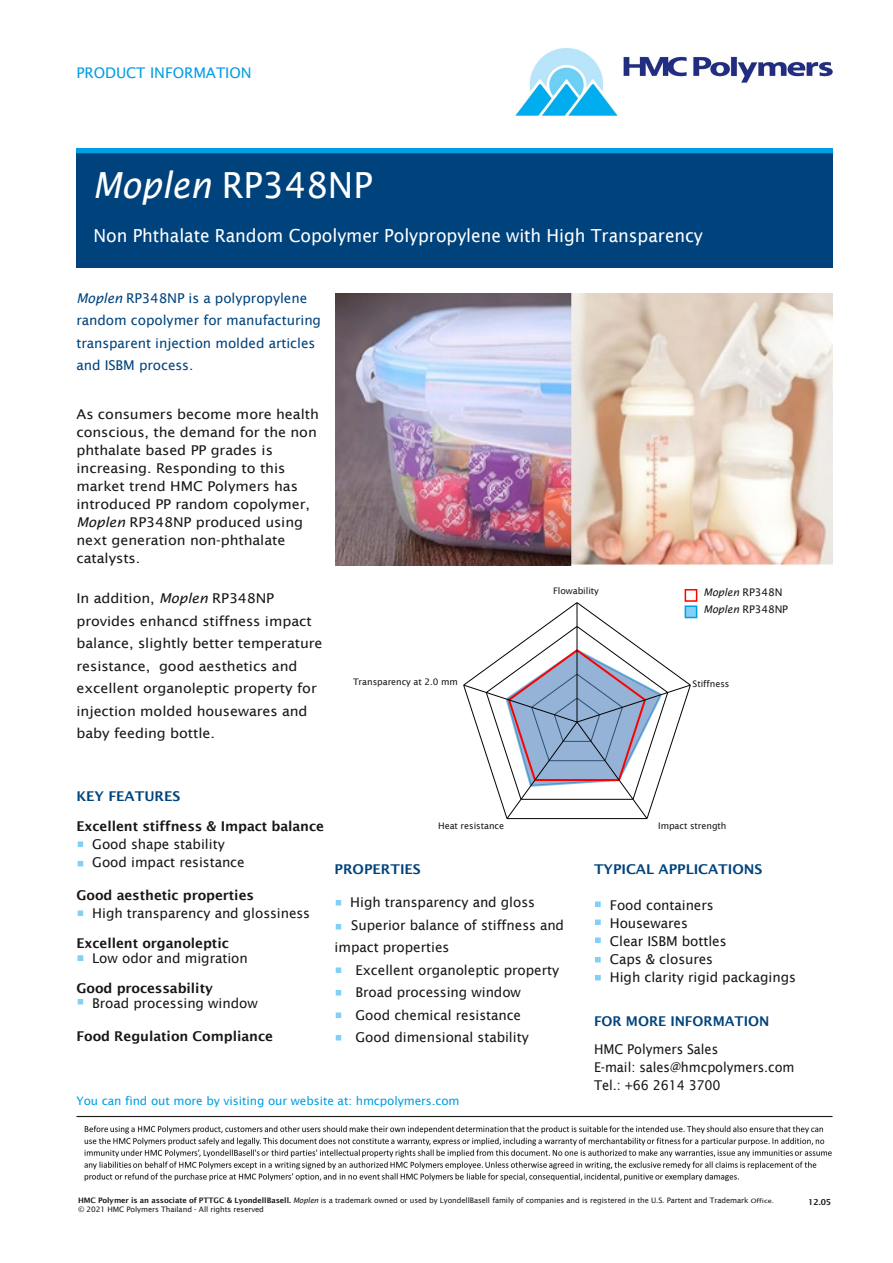
<style>
.page{position:relative;width:893px;height:1263px;background:#fff}
.page>*{position:absolute;margin:0;border:0;box-sizing:border-box;transform-origin:0 0}
.t1{font:36px "Lucida Sans";letter-spacing:-.005em;color:#fff;scale:.96 1}
.t2{font:18px "Lucida Sans";letter-spacing:-.005em;color:#fff;scale:.96 1}
.t3{font:14.7px "Lucida Sans";letter-spacing:-.005em;color:#009ee3}
.t4{font:13.5px/18px "Lucida Sans";letter-spacing:-.005em;color:#181715;scale:1.06 1}
.t5{font:13.5px/18px "Lucida Sans";letter-spacing:-.005em;color:#181715}
.t6{font:600 13.5px "Lucida Sans";letter-spacing:-.005em;color:#181715}
.t7{font:13.5px/22.5px "Lucida Sans";letter-spacing:-.005em;color:#00437c}
.t8{font:13.5px/18px "Lucida Sans";letter-spacing:-.005em;color:#181715;scale:.95 1}
.t9{font:600 13.5px "Lucida Sans";color:#00437c}
.t10{font:11.7px "Lucida Sans";letter-spacing:-.005em;color:#009ee3}
.t11{font:10.5px/16.5px "Lucida Sans";letter-spacing:-.005em;color:#181715}
.t12{font:9px "Lucida Sans";letter-spacing:-.005em;color:#181715}
.t13{font:600 8.25px "Lucida Sans";color:#181715}
.t14{font:7.5px/9px "Lucida Sans";letter-spacing:-.01em;color:#181715}
.s1{font-style:italic}
.s2{font-weight:600}
.s3{font-size:6px}
</style>
<div class="page">
<img style="left:515px;top:48px;width:103px;height:68px">
<img style="left:624px;top:56px;width:209px;height:27px">
<svg style="left:78px;top:150px;width:752px;height:4px;background:#008dd0"></svg>
<div style="left:76px;top:148px;width:756px;height:8px;border:1px solid #009ee3"></div>
<div style="left:76px;top:154px;width:756px;height:113px;background:#00437c"></div>
<img style="left:84px;top:1125px;width:748px;height:57px">
<img style="left:335px;top:293px;width:497px;height:272px">
<hr style="left:76px;top:1116px;width:756px;height:1px;background:#181715">
<svg style="left:78px;top:842px;width:5px;height:4px"></svg>
<svg style="left:78px;top:861px;width:5px;height:5px"></svg>
<svg style="left:78px;top:911px;width:5px;height:4px"></svg>
<svg style="left:336px;top:900px;width:5px;height:5px"></svg>
<svg style="left:336px;top:924px;width:5px;height:5px"></svg>
<svg style="left:336px;top:1013px;width:5px;height:4px"></svg>
<svg style="left:336px;top:1035px;width:5px;height:5px"></svg>
<svg style="left:336px;top:990px;width:5px;height:5px"></svg>
<svg style="left:596px;top:902px;width:4px;height:4px"></svg>
<svg style="left:596px;top:920px;width:4px;height:4px"></svg>
<svg style="left:596px;top:938px;width:4px;height:4px"></svg>
<img style="left:463px;top:597px;width:235px;height:223px">
<div style="left:553px;top:586px;width:68px;height:16px;background:#fff"></div>
<div style="left:685px;top:606px;width:12px;height:11px;background:#82d0f5"></div>
<div style="left:685px;top:605px;width:12px;height:13px;border:2px solid #009ee3"></div>
<div style="left:685px;top:590px;width:12px;height:11px;background:#fff"></div>
<div style="left:685px;top:589px;width:12px;height:13px;border:2px solid #f00"></div>
<svg style="left:596px;top:957px;width:4px;height:5px"></svg>
<div style="left:693px;top:680px;width:105px;height:29px;background:#fff"></div>
<svg style="left:78px;top:956px;width:5px;height:4px"></svg>
<svg style="left:78px;top:999px;width:5px;height:5px"></svg>
<svg style="left:596px;top:975px;width:4px;height:5px"></svg>
<svg style="left:336px;top:968px;width:5px;height:4px"></svg>
<p class="t3" style="left:76px;top:64px;width:177px">PRODUCT INFORMATION</p>
<h1 class="t1" style="left:93px;top:163px;width:293px"><span class="s1">Moplen</span> RP348NP</h1>
<h2 class="t2" style="left:94px;top:225px;width:636px">Non Phthalate Random Copolymer Polypropylene with High Transparency</h2>
<p class="t7" style="left:76px;top:287px;width:246px"><span class="s1">Moplen</span> RP348NP is a polypropylene random copolymer for manufacturing transparent injection molded articles and ISBM process.</p>
<p class="t4" style="left:76px;top:404px;width:230px">As consumers become more health conscious, the demand for the non phthalate based PP grades is increasing. Responding to this market trend HMC Polymers has introduced PP random copolymer,<br><span class="s1">Moplen</span> RP348NP produced using next generation non-phthalate catalysts.</p>
<p class="t4" style="left:76px;top:587px;width:234px;line-height:22.5px">In addition, <span class="s1">Moplen</span> RP348NP provides enhancd stiffness impact balance, slightly better temperature resistance, good aesthetics and excellent organoleptic property for injection molded housewares and baby feeding bottle.</p>
<p class="t12" style="left:353px;top:676px;width:106px">Transparency at 2.0 mm</p>
<p class="t12" style="left:553px;top:585px;width:47px">Flowability</p>
<p class="t11" style="left:704px;top:584px;width:86px"><span class="s1">Moplen</span> RP348N<br><span class="s1">Moplen</span> RP348NP</p>
<p class="t12" style="left:693px;top:678px;width:38px">Stiffness</p>
<p class="t9" style="left:76px;top:788px;width:105px">KEY FEATURES</p>
<p class="t6" style="left:76px;top:818px;width:249px">Excellent stiffness &amp; Impact balance</p>
<p class="t5" style="left:92px;top:835px;width:154px">Good shape stability<br>Good impact resistance</p>
<p class="t6" style="left:76px;top:887px;width:179px">Good aesthetic properties</p>
<p class="t5" style="left:92px;top:904px;width:219px">High transparency and glossiness</p>
<p class="t6" style="left:76px;top:935px;width:154px">Excellent organoleptic</p>
<p class="t5" style="left:92px;top:949px;width:157px">Low odor and migration</p>
<p class="t6" style="left:76px;top:980px;width:138px">Good processability</p>
<p class="t5" style="left:92px;top:994px;width:167px">Broad processing window</p>
<p class="t6" style="left:76px;top:1028px;width:198px">Food Regulation Compliance</p>
<p class="t12" style="left:438px;top:820px;width:67px">Heat resistance</p>
<p class="t9" style="left:334px;top:861px;width:88px">PROPERTIES</p>
<p class="t5" style="left:350px;top:893px;width:186px">High transparency and gloss</p>
<p class="t5" style="left:351px;top:915px;width:214px">Superior balance of stiffness and</p>
<p class="t5" style="left:334px;top:938px;width:116px">impact properties</p>
<p class="t5" style="left:356px;top:960px;width:205px">Excellent organoleptic property</p>
<p class="t5" style="left:356px;top:983px;width:167px">Broad processing window</p>
<p class="t5" style="left:356px;top:1005px;width:167px">Good chemical resistance</p>
<p class="t5" style="left:356px;top:1028px;width:175px">Good dimensional stability</p>
<p class="t12" style="left:658px;top:820px;width:70px">Impact strength</p>
<p class="t9" style="left:594px;top:861px;width:170px">TYPICAL APPLICATIONS</p>
<p class="t5" style="left:610px;top:896px;width:188px">Food containers<br>Housewares<br>Clear ISBM bottles<br>Caps &amp; closures<br>High clarity rigid packagings</p>
<p class="t9" style="left:594px;top:1012px;width:177px">FOR MORE INFORMATION</p>
<p class="t8" style="left:594px;top:1040px;width:213px">HMC Polymers Sales<br>E-mail: sales@hmcpolymers.com<br>Tel.: +66 2614 3700</p>
<p class="t10" style="left:76px;top:1093px;width:384px">You can find out more by visiting our website at: hmcpolymers.com</p>
<p class="t14" style="left:78px;top:1196px;width:698px"><span class="s2">HMC Polymer is an associate of PTTGC &amp; LyondellBasell.</span> <span class="s1">Moplen</span> is a trademark owned or used by LyondellBasell family of companies and is registered in the U.S. Partent and Trademark <span class="s3">Office. </span>© 2021 HMC Polymers Thailand - All rights reserved</p>
<p class="t13" style="left:808px;top:1197px;width:24px">12.05</p>
</div>
